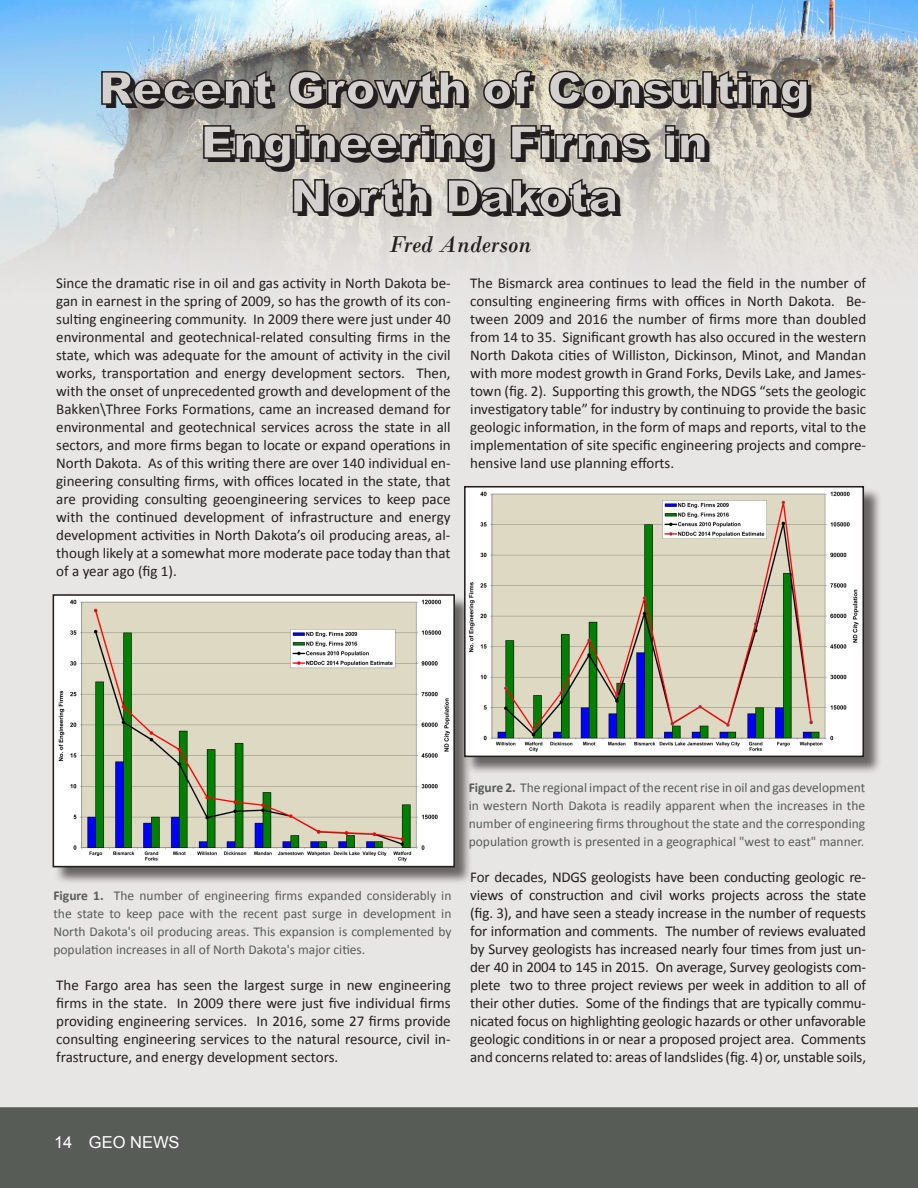
<style>
.page{position:relative;width:918px;height:1188px;background:#fff}
.page>*{position:absolute;margin:0;border:0;box-sizing:border-box;transform-origin:0 0}
.t1{font:900 45px/54px "Arial";color:#231f20;text-align:center}
.t2{font:italic 24px "Bodoni";color:#231f20}
.t3{font:16.5px "Arial";color:#fff}
.t4{font:15px/18px "Calibri";color:#231f20;text-align:justify}
.t5{font:13.5px/18px "Calibri";color:#575c56;text-align:justify}
.s1{font-weight:700}
</style>
<div class="page">
<div style="left:0;top:607px;width:917px;height:501px;background:#e8e6e4"></div>
<div style="left:0;top:1108px;width:918px;height:80px;background:#575c56"></div>
<img style="left:0;top:0;width:917px;height:607px">
<svg style="left:292px;top:177px;width:327px;height:37px;background:#b9b6b1"></svg>
<svg style="left:202px;top:124px;width:505px;height:45px;background:#b7b3ab"></svg>
<svg style="left:100px;top:69px;width:709px;height:46px;background:#a5a299"></svg>
<div style="left:54px;top:596px;width:419px;height:289px;background:#231f20;opacity:.65"></div>
<img style="left:56px;top:597px;width:396px;height:267px">
<div style="left:53px;top:594px;width:402px;height:273px;border:2px solid #231f20"></div>
<svg style="left:917px;top:0;width:1px;height:1108px"></svg>
<div style="left:466px;top:487px;width:416px;height:288px;background:#231f20;opacity:.65"></div>
<img style="left:467px;top:489px;width:394px;height:265px">
<div style="left:464px;top:486px;width:400px;height:271px;border:2px solid #231f20"></div>
<p class="t1" style="left:103px;top:64px;width:713px">Recent Growth of Consulting<br>Engineering Firms in</p>
<p class="t1" style="left:295px;top:172px;width:330px">North Dakota</p>
<p class="t2" style="left:389px;top:230px;width:144px">Fred Anderson</p>
<p class="t4" style="left:56px;top:274px;width:396px">Since the dramatic rise in oil and gas activity in North Dakota be&shy;gan in earnest in the spring of 2009, so has the growth of its con&shy;sulting engineering community. In 2009 there were just under 40 environmental and geotechnical-related consulting firms in the state, which was adequate for the amount of activity in the civil works, transportation and energy development sectors. Then, with the onset of unprecedented growth and development of the Bakken\Three Forks Formations, came an increased demand for environmental and geotechnical services across the state in all sectors, and more firms began to locate or expand operations in North Dakota. As of this writing there are over 140 individual en&shy;gineering consulting firms, with offices located in the state, that are providing consulting geoengineering services to keep pace with the continued development of infrastructure and energy development activities in North Dakota’s oil producing areas, al&shy;though likely at a somewhat more moderate pace today than that of a year ago (fig 1).</p>
<p class="t4" style="left:470px;top:274px;width:398px">The Bismarck area continues to lead the field in the number of consulting engineering firms with offices in North Dakota. Be&shy;tween 2009 and 2016 the number of firms more than doubled from 14 to 35. Significant growth has also occured in the western North Dakota cities of Williston, Dickinson, Minot, and Mandan with more modest growth in Grand Forks, Devils Lake, and James&shy;town (fig. 2). Supporting this growth, the NDGS “sets the geologic investigatory table” for industry by continuing to provide the basic geologic information, in the form of maps and reports, vital to the implementation of site specific engineering projects and compre&shy;hensive land use planning efforts.</p>
<p class="t5" style="left:53px;top:887px;width:400px"><span class="s1">Figure 1.</span> The number of engineering firms expanded considerably in the state to keep pace with the recent past surge in development in North Dakota's oil producing areas. This expansion is complemented by population increases in all of North Dakota's major cities.</p>
<p class="t4" style="left:56px;top:976px;width:396px">The Fargo area has seen the largest surge in new engineering firms in the state. In 2009 there were just five individual firms providing engineering services. In 2016, some 27 firms provide consulting engineering services to the natural resource, civil in&shy;frastructure, and energy development sectors.</p>
<p class="t5" style="left:469px;top:779px;width:398px"><span class="s1">Figure 2.</span> The regional impact of the recent rise in oil and gas development in western North Dakota is readily apparent when the increases in the number of engineering firms throughout the state and the corresponding population growth is presented in a geographical "west to east" manner.</p>
<p class="t4" style="left:470px;top:868px;width:397px">For decades, NDGS geologists have been conducting geologic re&shy;views of construction and civil works projects across the state (fig. 3), and have seen a steady increase in the number of requests for information and comments. The number of reviews evaluated by Survey geologists has increased nearly four times from just un&shy;der 40 in 2004 to 145 in 2015. On average, Survey geologists com&shy;plete two to three project reviews per week in addition to all of their other duties. Some of the findings that are typically commu&shy;nicated focus on highlighting geologic hazards or other unfavorable geologic conditions in or near a proposed project area. Comments and concerns related to: areas of landslides (fig. 4) or, unstable soils,</p>
<p class="t3" style="left:54px;top:1131px;width:127px">14 GEO NEWS</p>
</div>
